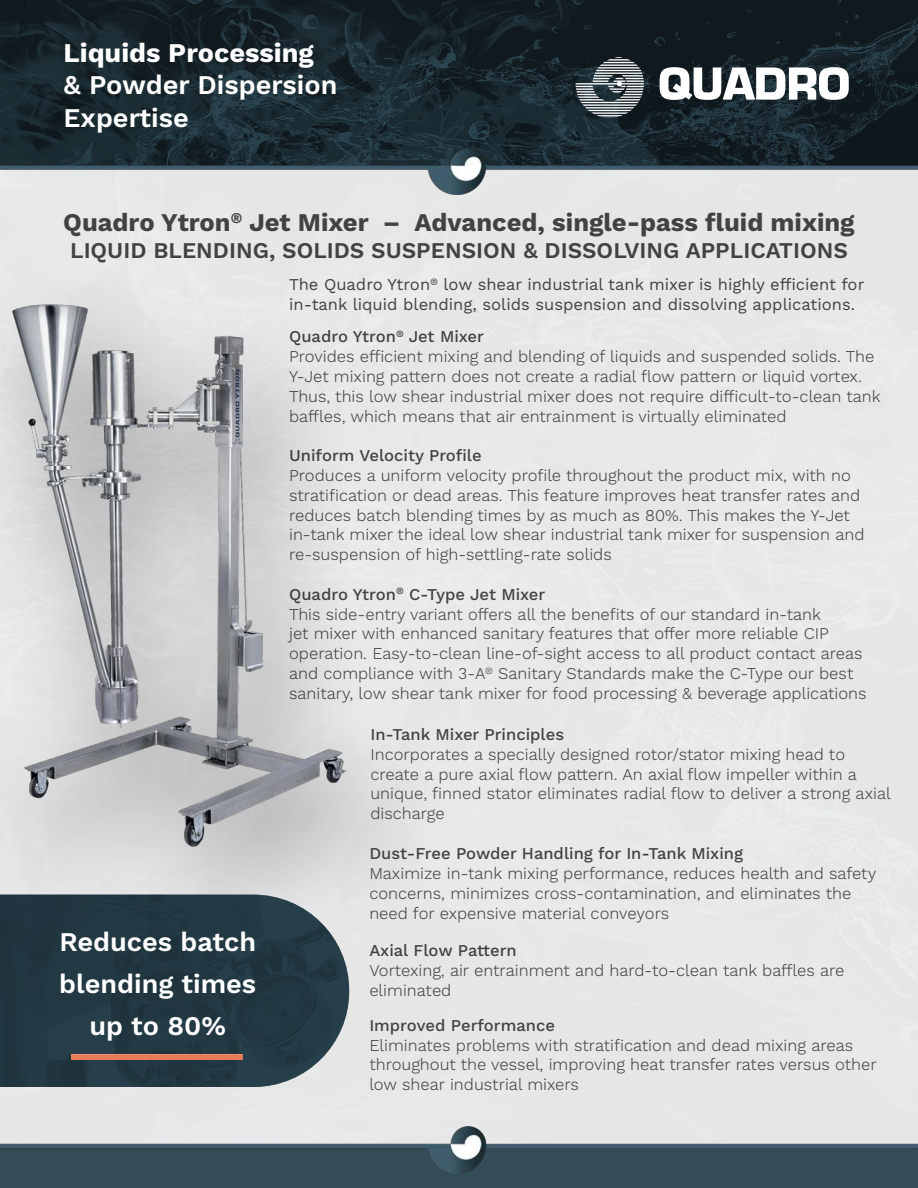
<style>
.page{position:relative;width:918px;height:1188px;background:#fff}
.page>*{position:absolute;margin:0;border:0;box-sizing:border-box;transform-origin:0 0}
.t1{font:600 27px/32.4px "Work Sans";color:#fff}
.t2{font:700 25.5px "Work Sans";color:#414243}
.t3{font:600 22.5px "Work Sans";color:#414243}
.t4{font:300 16.5px/19.8px "Work Sans";color:#414243}
.t5{font:500 16.5px "Work Sans";color:#414243}
.t6{font:16.5px/19.8px "Work Sans";color:#414243}
.s1{font-weight:700}
</style>
<div class="page">
<div style="left:0;top:195px;width:918px;height:932px;background:#e7e8e8"></div>
<svg style="left:0;top:0;width:918px;height:149px;background:#17242b"></svg>
<img style="left:0;top:149px;width:918px;height:46px">
<svg style="left:576px;top:57px;width:68px;height:62px;background:#5c656a"></svg>
<svg style="left:660px;top:67px;width:189px;height:33px"></svg>
<div style="left:0;top:260px;width:455px;height:720px;background:#e7e7e8"></div>
<img style="left:2px;top:304px;width:355px;height:557px">
<div style="left:0;top:895px;width:349px;height:192px;background:#223842"></div>
<img style="left:72px;top:1054px;width:170px;height:5px">
<div style="left:0;top:1173px;width:918px;height:15px;background:#344c56"></div>
<img style="left:0;top:1127px;width:918px;height:46px">
<p class="t1" style="left:64px;top:38px;width:276px"><span class="s1">Liquids Processing </span>&amp; Powder Dispersion<br>Expertise</p>
<p class="t2" style="left:63px;top:208px;width:793px">Quadro Ytron<sup>®</sup> Jet Mixer – Advanced, single-pass fluid mixing</p>
<p class="t3" style="left:70px;top:238px;width:779px">LIQUID BLENDING, SOLIDS SUSPENSION &amp; DISSOLVING APPLICATIONS</p>
<p class="t6" style="left:289px;top:276px;width:577px">The Quadro Ytron<sup>®</sup> low shear industrial tank mixer is highly efficient for in-tank liquid blending, solids suspension and dissolving applications.</p>
<p class="t5" style="left:289px;top:327px;width:196px">Quadro Ytron<sup>®</sup> Jet Mixer</p>
<p class="t4" style="left:289px;top:347px;width:593px">Provides efficient mixing and blending of liquids and suspended solids. The Y-Jet mixing pattern does not create a radial flow pattern or liquid vortex.<br>Thus, this low shear industrial mixer does not require difficult-to-clean tank baffles, which means that air entrainment is virtually eliminated</p>
<p class="t5" style="left:289px;top:446px;width:194px">Uniform Velocity Profile</p>
<p class="t4" style="left:289px;top:466px;width:577px">Produces a uniform velocity profile throughout the product mix, with no stratification or dead areas. This feature improves heat transfer rates and reduces batch blending times by as much as 80%. This makes the Y-Jet in-tank mixer the ideal low shear industrial tank mixer for suspension and re-suspension of high-settling-rate solids</p>
<p class="t5" style="left:289px;top:585px;width:258px">Quadro Ytron<sup>®</sup> C-Type Jet Mixer</p>
<p class="t4" style="left:289px;top:605px;width:579px">This side-entry variant offers all the benefits of our standard in-tank<br>jet mixer with enhanced sanitary features that offer more reliable CIP operation. Easy-to-clean line-of-sight access to all product contact areas and compliance with 3-A<sup>®</sup> Sanitary Standards make the C-Type our best sanitary, low shear tank mixer for food processing &amp; beverage applications</p>
<p class="t1" style="left:59px;top:922px;width:199px;line-height:42px;text-align:center">Reduces batch blending times up to 80%</p>
<p class="t5" style="left:370px;top:725px;width:195px">In-Tank Mixer Principles</p>
<p class="t4" style="left:370px;top:745px;width:522px">Incorporates a specially designed rotor/stator mixing head to create a pure axial flow pattern. An axial flow impeller within a unique, finned stator eliminates radial flow to deliver a strong axial discharge</p>
<p class="t5" style="left:369px;top:844px;width:375px">Dust-Free Powder Handling for In-Tank Mixing</p>
<p class="t4" style="left:369px;top:864px;width:508px">Maximize in-tank mixing performance, reduces health and safety concerns, minimizes cross-contamination, and eliminates the need for expensive material conveyors</p>
<p class="t5" style="left:369px;top:941px;width:149px">Axial Flow Pattern</p>
<p class="t4" style="left:369px;top:961px;width:477px">Vortexing, air entrainment and hard-to-clean tank baffles are eliminated</p>
<p class="t5" style="left:369px;top:1016px;width:187px">Improved Performance</p>
<p class="t4" style="left:369px;top:1036px;width:509px">Eliminates problems with stratification and dead mixing areas throughout the vessel, improving heat transfer rates versus other low shear industrial mixers</p>
</div>
